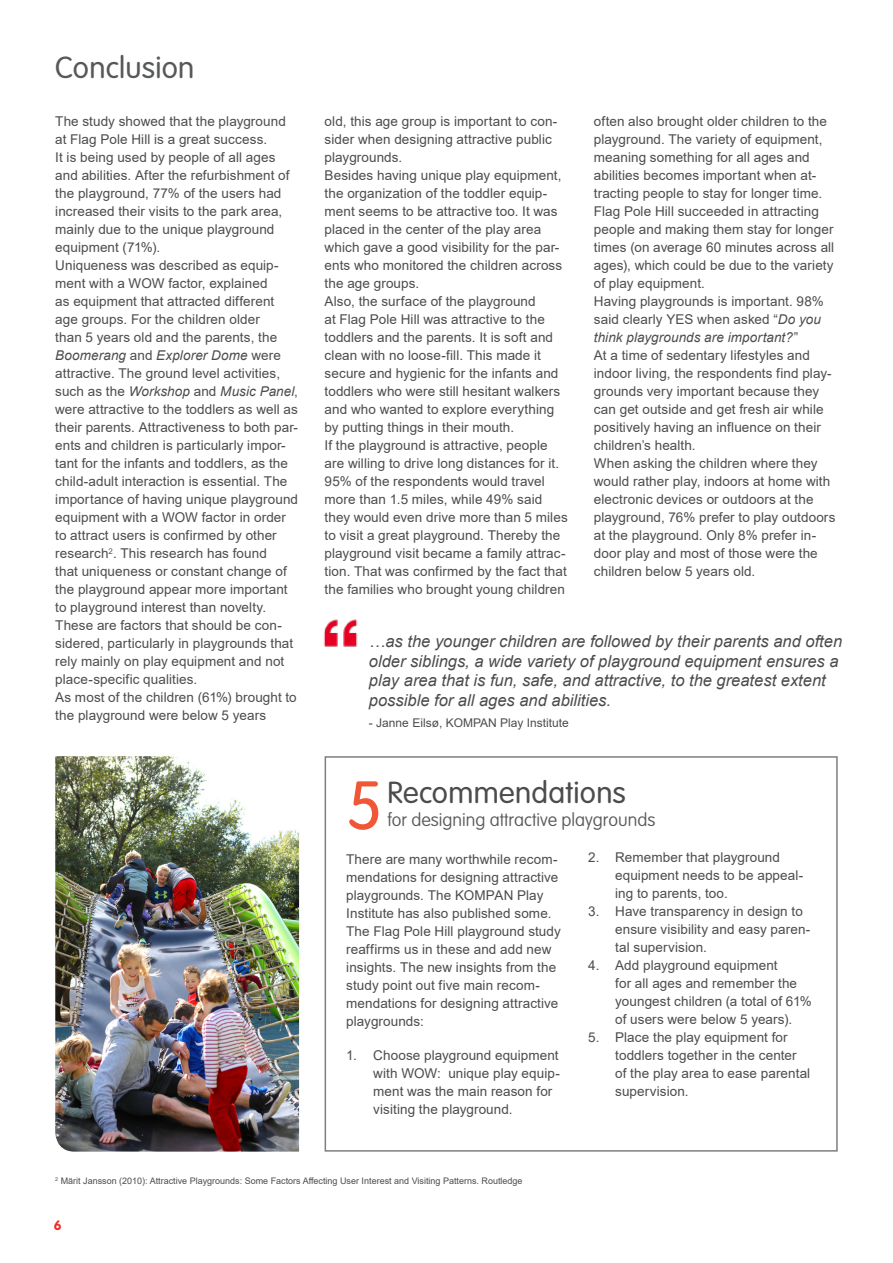
<style>
.page{position:relative;width:893px;height:1263px;background:#fff}
.page>*{position:absolute;margin:0;border:0;box-sizing:border-box;transform-origin:0 0}
.Box_header_red{font:300 67.5px "VAG Rounded Std";color:#f05737}
.Box_header{font:300 30px "VAG Rounded Std";letter-spacing:.01em;color:#4b4c4d}
.Header_section{font:300 30px "VAG Rounded Std";letter-spacing:.01em;color:#57585a}
.Box_subheader{font:100 18px "VAG Rounded Std";color:#57585a}
.Quote_large{font:italic 16.5px/19.5px "Arial";color:#4b4c4d}
.Text_1{font:13.5px/18px "Arial";letter-spacing:.005em;color:#4b4c4d}
.t1{font:700 13.5px "VAG Rounded Std";color:#ee2e22}
.Quote_small{font:12px "Arial";color:#4b4c4d}
.t2{font:9px "Arial";color:#4b4c4d}
.s1{font-style:italic}
</style>
<div class="page">
<img style="left:323px;top:619px;width:35px;height:28px">
<div style="left:325px;top:756px;width:513px;height:395px;border:2px solid #7f7e7e"></div>
<img style="left:55px;top:756px;width:244px;height:395px">
<p class="Header_section" style="left:55px;top:51px;width:141px">Conclusion</p>
<p class="Text_1" style="left:55px;top:112px;width:236px">The study showed that the playground at Flag Pole Hill is a great success.<br>It is being used by people of all ages and abilities. After the refurbishment of the playground, 77% of the users had increased their visits to the park area, mainly due to the unique playground equipment (71%).</p>
<p class="Text_1" style="left:55px;top:256px;width:244px">Uniqueness was described as equip&shy;ment with a WOW factor, explained<br>as equipment that attracted different age groups. For the children older<br>than 5 years old and the parents, the <span class="s1">Boomerang</span> and <span class="s1">Explorer Dome</span> were attractive. The ground level activities, such as the <span class="s1">Workshop</span> and <span class="s1">Music Panel</span>, were attractive to the toddlers as well as their parents. Attractiveness to both par&shy;ents and children is particularly impor&shy;tant for the infants and toddlers, as the child-adult interaction is essential. The importance of having unique playground equipment with a WOW factor in order to attract users is confirmed by other research<sup>2</sup>. This research has found<br>that uniqueness or constant change of the playground appear more important to playground interest than novelty.<br>These are factors that should be con&shy;sidered, particularly in playgrounds that rely mainly on play equipment and not place-specific qualities.</p>
<p class="Text_1" style="left:55px;top:688px;width:243px">As most of the children (61%) brought to the playground were below 5 years</p>
<p class="Text_1" style="left:325px;top:112px;width:234px">old, this age group is important to con&shy;sider when designing attractive public playgrounds.</p>
<p class="Text_1" style="left:325px;top:166px;width:239px">Besides having unique play equipment, the organization of the toddler equip&shy;ment seems to be attractive too. It was placed in the center of the play area which gave a good visibility for the par&shy;ents who monitored the children across the age groups.</p>
<p class="Text_1" style="left:325px;top:292px;width:237px">Also, the surface of the playground<br>at Flag Pole Hill was attractive to the toddlers and the parents. It is soft and clean with no loose-fill. This made it secure and hygienic for the infants and toddlers who were still hesitant walkers and who wanted to explore everything by putting things in their mouth.</p>
<p class="Text_1" style="left:325px;top:436px;width:245px">If the playground is attractive, people are willing to drive long distances for it.<br>95% of the respondents would travel more than 1.5 miles, while 49% said they would even drive more than 5 miles to visit a great playground. Thereby the playground visit became a family attrac&shy;tion. That was confirmed by the fact that the families who brought young children</p>
<p class="Text_1" style="left:594px;top:112px;width:242px">often also brought older children to the playground. The variety of equipment, meaning something for all ages and abilities becomes important when at&shy;tracting people to stay for longer time.<br>Flag Pole Hill succeeded in attracting people and making them stay for longer times (on average 60 minutes across all ages), which could be due to the variety of play equipment.</p>
<p class="Text_1" style="left:594px;top:292px;width:231px">Having playgrounds is important. 98% said clearly YES when asked “<span class="s1">Do you think playgrounds are important?</span>”</p>
<p class="Text_1" style="left:594px;top:346px;width:239px">At a time of sedentary lifestyles and indoor living, the respondents find play&shy;grounds very important because they can get outside and get fresh air while positively having an influence on their children’s health.</p>
<p class="Text_1" style="left:594px;top:454px;width:243px">When asking the children where they would rather play, indoors at home with electronic devices or outdoors at the playground, 76% prefer to play outdoors at the playground. Only 8% prefer in&shy;door play and most of those were the children below 5 years old.</p>
<p class="Quote_large" style="left:369px;top:632px;width:475px">…as the younger children are followed by their parents and often older siblings, a wide variety of playground equipment ensures a play area that is fun, safe, and attractive, to the greatest extent possible for all ages and abilities.</p>
<p class="Quote_small" style="left:369px;top:714px;width:201px">- Janne Eilsø, KOMPAN Play Institute</p>
<p class="Box_header_red" style="left:346px;top:767px;width:38px">5</p>
<p class="Box_header" style="left:388px;top:775px;width:240px">Recommendations</p>
<p class="Box_subheader" style="left:388px;top:810px;width:269px">for designing attractive playgrounds</p>
<p class="Text_1" style="left:346px;top:850px;width:216px">There are many worthwhile recom&shy;mendations for designing attractive playgrounds. The KOMPAN Play<br>Institute has also published some.<br>The Flag Pole Hill playground study reaffirms us in these and add new insights. The new insights from the study point out five main recom&shy;mendations for designing attractive playgrounds:</p>
<p class="Text_1" style="left:373px;top:1046px;width:188px;text-indent:-27px">1. Choose playground equipment with WOW: unique play equip&shy;ment was the main reason for visiting the playground.</p>
<p class="Text_1" style="left:615px;top:848px;width:190px;text-indent:-27px">2. Remember that playground equipment needs to be appeal&shy;ing to parents, too.</p>
<p class="Text_1" style="left:615px;top:902px;width:197px;text-indent:-27px">3. Have transparency in design to ensure visibility and easy paren&shy;tal supervision.</p>
<p class="Text_1" style="left:615px;top:956px;width:198px;text-indent:-27px">4. Add playground equipment<br>for all ages and remember the youngest children (a total of 61% of users were below 5 years).</p>
<p class="Text_1" style="left:615px;top:1028px;width:197px;text-indent:-27px">5. Place the play equipment for toddlers together in the center of the play area to ease parental supervision.</p>
<p class="t2" style="left:55px;top:1175px;width:469px"><sup>2</sup> Märit Jansson (2010): Attractive Playgrounds: Some Factors Affecting User Interest and Visiting Patterns. Routledge</p>
<p class="t1" style="left:54px;top:1217px;width:9px">6</p>
</div>
